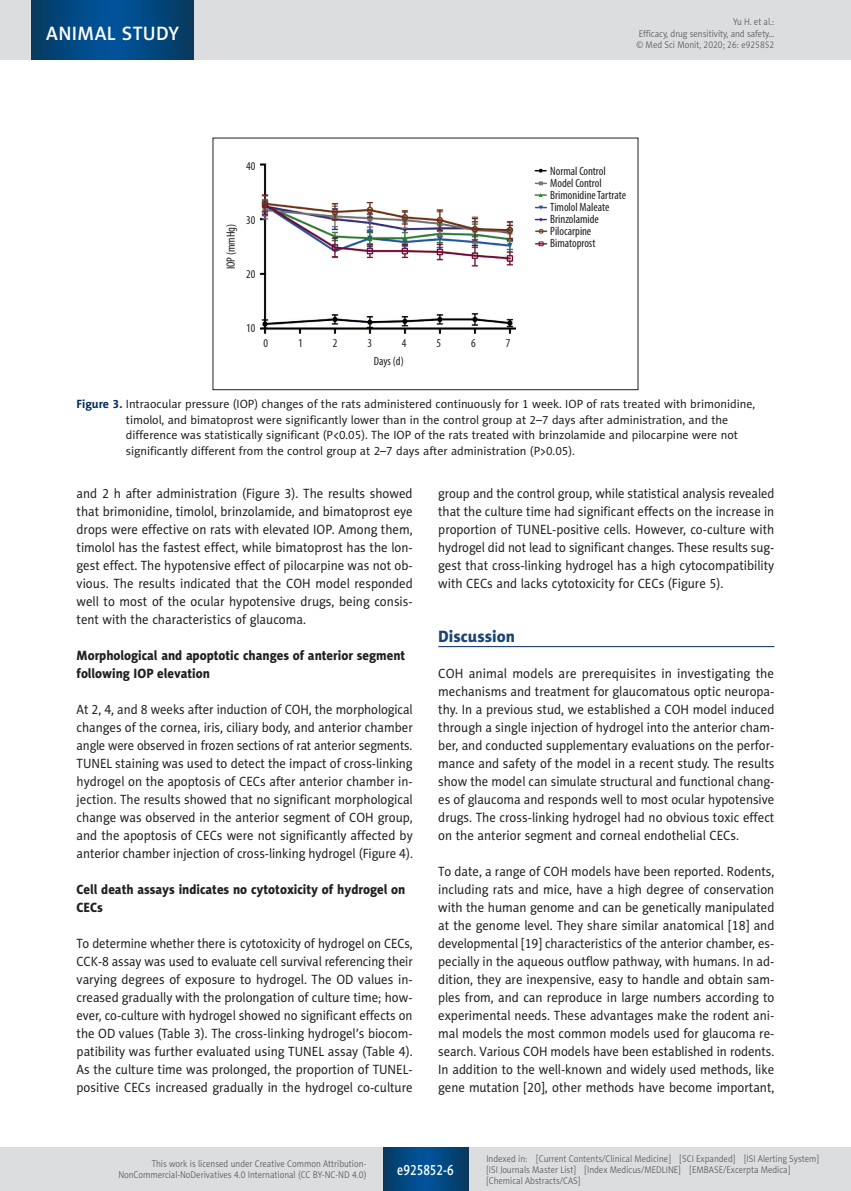
<style>
.page{position:relative;width:851px;height:1191px;background:#fff}
.page>*{position:absolute;margin:0;border:0;box-sizing:border-box;transform-origin:0 0}
.t1{font:19.5px "Naomi Sans EFN Medium";letter-spacing:.015em;color:#fff}
.MSM_Headline_1{font:16.5px "Naomi Sans EFN Heavy";color:#1a4574}
.t2{font:15px "Naomi Sans EFN Medium";color:#fff;scale:.8 1}
.MSM_Body{font:13.5px/18px "Naomi Sans EFN";color:#231f20;text-align:justify;scale:.95 1}
.MSM_Body-2{font:13.5px/18px "Naomi Sans EFN";color:#231f20;text-align:justify;scale:.94 1}
.MSM_Body-3{font:13.5px/18px "Naomi Sans EFN";color:#231f20;text-align:justify}
.MSM_Body-4{font:13.5px/18px "Naomi Sans EFN";color:#231f20;text-align:justify;scale:.93 1}
.MSM_Headline_2{font:13.5px/18px "Naomi Sans EFN Heavy";color:#231f20;scale:.95 1}
.MSM_Rycina_tytul{font:12px/15.8px "Naomi Sans EFN";color:#231f20}
.t3{font:condensed 12px/12px "Myriad Pro";color:#231f20}
.t4{font:9.75px/11.2px "Naomi Sans EFN Light";color:#57585a;scale:.9 1}
.s1{font-weight:700;color:#00295c}
</style>
<div class="page">
<hr style="left:438px;top:646px;width:336px;height:1px;background:#00295c">
<img style="left:260px;top:164px;width:256px;height:170px">
<img style="left:534px;top:168px;width:13px;height:79px">
<div style="left:213px;top:138px;width:425px;height:252px;border:1px solid #231f20"></div>
<div style="left:0;top:1148px;width:850px;height:43px;background:#dcdddf"></div>
<svg style="left:383px;top:1147px;width:85px;height:43px;background:#02477e"></svg>
<div style="left:0;top:0;width:850px;height:60px;background:#dcdddf"></div>
<hr style="left:850px;top:0;width:1px;height:60px;background:#dcdddf">
<svg style="left:32px;top:0;width:161px;height:60px;background:#02477f"></svg>
<h1 class="t1" style="left:46px;top:22px;width:134px">ANIMAL STUDY</h1>
<p class="t4" style="left:636px;top:16px;width:154px;text-align:justify;text-indent:96px">Yu H. et al.:<br>Efficacy, drug sensitivity, and safety… © Med Sci Monit, 2020; 26: e925852</p>
<p class="t3" style="left:246px;top:160px;width:11px">40</p>
<p class="t3" style="left:225px;top:269px;width:47px;rotate:-90deg">IOP (mmHg)</p>
<p class="t3" style="left:246px;top:214px;width:11px">30</p>
<p class="t3" style="left:246px;top:268px;width:11px">20</p>
<p class="t3" style="left:246px;top:322px;width:11px">10</p>
<p class="t3" style="left:263px;top:337px;width:6px">0</p>
<p class="t3" style="left:298px;top:337px;width:6px">1</p>
<p class="t3" style="left:333px;top:337px;width:6px">2</p>
<p class="t3" style="left:367px;top:337px;width:6px">3</p>
<p class="t3" style="left:402px;top:337px;width:6px">4</p>
<p class="t3" style="left:436px;top:337px;width:6px">5</p>
<p class="t3" style="left:471px;top:337px;width:6px">6</p>
<p class="t3" style="left:505px;top:337px;width:6px">7</p>
<p class="t3" style="left:374px;top:355px;width:31px">Days (d)</p>
<p class="t3" style="left:550px;top:165px;width:77px">Normal Control<br>Model Control<br>Brimonidine Tartrate<br>Timolol Maleate<br>Brinzolamide<br>Pilocarpine<br>Bimatoprost</p>
<p class="MSM_Rycina_tytul" style="left:126px;top:396px;width:631px;text-indent:-49px"><span class="s1">Figure 3.</span> Intraocular pressure (IOP) changes of the rats administered continuously for 1 week. IOP of rats treated with brimonidine, timolol, and bimatoprost were significantly lower than in the control group at 2–7 days after administration, and the difference was statistically significant (P&lt;0.05). The IOP of the rats treated with brinzolamide and pilocarpine were not significantly different from the control group at 2–7 days after administration (P&gt;0.05).</p>
<p class="MSM_Body" style="left:77px;top:484px;width:355px">and 2 h after administration (Figure 3). The results showed that brimonidine, timolol, brinzolamide, and bimatoprost eye drops were effective on rats with elevated IOP. Among them, timolol has the fastest effect, while bimatoprost has the lon&shy;gest effect. The hypotensive effect of pilocarpine was not ob&shy;vious. The results indicated that the COH model responded well to most of the ocular hypotensive drugs, being consis&shy;tent with the characteristics of glaucoma.</p>
<p class="MSM_Headline_2" style="left:77px;top:646px;width:347px">Morphological and apoptotic changes of anterior segment following IOP elevation</p>
<p class="MSM_Body-2" style="left:77px;top:700px;width:359px">At 2, 4, and 8 weeks after induction of COH, the morphological changes of the cornea, iris, ciliary body, and anterior chamber angle were observed in frozen sections of rat anterior segments.<br>TUNEL staining was used to detect the impact of cross-linking hydrogel on the apoptosis of CECs after anterior chamber in&shy;jection. The results showed that no significant morphological change was observed in the anterior segment of COH group, and the apoptosis of CECs were not significantly affected by anterior chamber injection of cross-linking hydrogel (Figure 4).</p>
<p class="MSM_Headline_2" style="left:77px;top:880px;width:347px">Cell death assays indicates no cytotoxicity of hydrogel on<br>CECs</p>
<p class="MSM_Body-4" style="left:77px;top:934px;width:363px">To determine whether there is cytotoxicity of hydrogel on CECs, CCK-8 assay was used to evaluate cell survival referencing their varying degrees of exposure to hydrogel. The OD values in&shy;creased gradually with the prolongation of culture time; how&shy;ever, co-culture with hydrogel showed no significant effects on the OD values (Table 3). The cross-linking hydrogel’s biocom&shy;patibility was further evaluated using TUNEL assay (Table 4).<br>As the culture time was prolonged, the proportion of TUNEL&shy;positive CECs increased gradually in the hydrogel co-culture</p>
<p class="MSM_Body-2" style="left:438px;top:484px;width:359px">group and the control group, while statistical analysis revealed that the culture time had significant effects on the increase in proportion of TUNEL-positive cells. However, co-culture with hydrogel did not lead to significant changes. These results sug&shy;gest that cross-linking hydrogel has a high cytocompatibility with CECs and lacks cytotoxicity for CECs (Figure 5).</p>
<p class="MSM_Headline_1" style="left:438px;top:626px;width:78px">Discussion</p>
<p class="MSM_Body-3" style="left:438px;top:664px;width:337px">COH animal models are prerequisites in investigating the mechanisms and treatment for glaucomatous optic neuropa&shy;thy. In a previous stud, we established a COH model induced through a single injection of hydrogel into the anterior cham&shy;ber, and conducted supplementary evaluations on the perfor&shy;mance and safety of the model in a recent study. The results show the model can simulate structural and functional chang&shy;es of glaucoma and responds well to most ocular hypotensive drugs. The cross-linking hydrogel had no obvious toxic effect on the anterior segment and corneal endothelial CECs.</p>
<p class="MSM_Body" style="left:438px;top:862px;width:355px">To date, a range of COH models have been reported. Rodents, including rats and mice, have a high degree of conservation with the human genome and can be genetically manipulated at the genome level. They share similar anatomical [18] and developmental [19] characteristics of the anterior chamber, es&shy;pecially in the aqueous outflow pathway, with humans. In ad&shy;dition, they are inexpensive, easy to handle and obtain sam&shy;ples from, and can reproduce in large numbers according to experimental needs. These advantages make the rodent ani&shy;mal models the most common models used for glaucoma re&shy;search. Various COH models have been established in rodents.<br>In addition to the well-known and widely used methods, like gene mutation [20], other methods have become important,</p>
<p class="t4" style="left:118px;top:1158px;width:277px;text-align:right">This work is licensed under Creative Common Attribution-<br>NonCommercial-NoDerivatives 4.0 International (CC BY-NC-ND 4.0)</p>
<p class="t2" style="left:397px;top:1160px;width:72px">e925852-6</p>
<p class="t4" style="left:486px;top:1152px;width:371px">Indexed in: [Current Contents/Clinical Medicine] [SCI Expanded] [ISI Alerting System] [ISI Journals Master List] [Index Medicus/MEDLINE] [EMBASE/Excerpta Medica] [Chemical Abstracts/CAS]</p>
</div>
